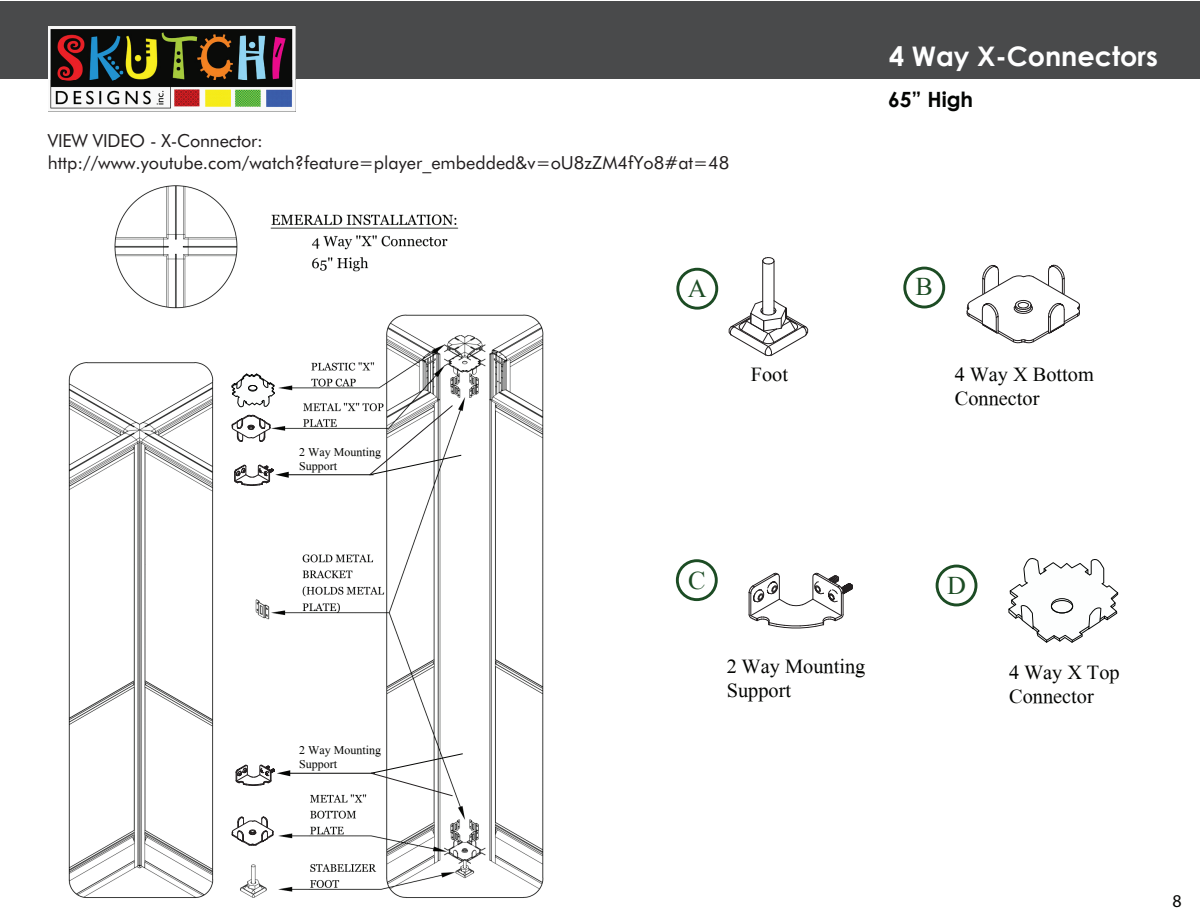
<style>
.page{position:relative;width:1200px;height:915px;background:#fff}
.page>*{position:absolute;margin:0;border:0;box-sizing:border-box;transform-origin:0 0}
.t1{font:700 27px "Century Gothic";color:#fff}
.t2{font:26.1px "Mongolian Baiti";color:#1c4c24}
.t3{font:700 21px "Century Gothic";color:#040503}
.t4{font:20.4px/24.5px "Mongolian Baiti";color:#040503}
.t5{font:18px/21.6px "Futura BT";color:#211d1e}
.t6{font:18px "Myriad Pro";color:#040503}
.t7{font:12px/14.4px "Mongolian Baiti";color:#040503}
</style>
<div class="page">
<div style="left:676px;top:268px;width:42px;height:42px;border:3px solid #1c4c24;border-radius:50%"></div>
<div style="left:903px;top:267px;width:42px;height:41px;border:3px solid #1c4c24;border-radius:50%"></div>
<div style="left:676px;top:559px;width:42px;height:42px;border:3px solid #1c4c24;border-radius:50%"></div>
<div style="left:936px;top:565px;width:41px;height:41px;border:3px solid #1c4c24;border-radius:50%"></div>
<hr style="left:762px;top:260px;width:1px;height:53px;background:#231f20">
<hr style="left:774px;top:261px;width:1px;height:53px;background:#231f20">
<svg style="left:762px;top:257px;width:13px;height:8px"></svg>
<svg style="left:728px;top:300px;width:81px;height:57px"></svg>
<svg style="left:748px;top:572px;width:105px;height:57px"></svg>
<svg style="left:1008px;top:558px;width:111px;height:85px"></svg>
<div style="left:1051px;top:598px;width:22px;height:15px;border:1px solid #050706;border-radius:50%"></div>
<div style="left:1051px;top:600px;width:22px;height:13px;border:1px solid #050706;border-radius:50%"></div>
<svg style="left:966px;top:264px;width:114px;height:80px"></svg>
<img style="left:68px;top:185px;width:476px;height:713px">
<div style="left:0;top:2px;width:1200px;height:78px;background:#494a4b"></div>
<div style="left:224px;top:804px;width:50px;height:48px;background:#fff"></div>
<svg style="left:207px;top:816px;width:67px;height:34px"></svg>
<div style="left:224px;top:363px;width:52px;height:48px;background:#fff"></div>
<div style="left:226px;top:414px;width:46px;height:48px;background:#fff"></div>
<svg style="left:231px;top:354px;width:45px;height:88px"></svg>
<svg style="left:234px;top:460px;width:55px;height:26px"></svg>
<hr style="left:288px;top:474px;width:86px;height:1px;background:#040503">
<svg style="left:235px;top:760px;width:55px;height:26px"></svg>
<hr style="left:290px;top:773px;width:85px;height:1px;background:#040503">
<svg style="left:369px;top:405px;width:93px;height:71px"></svg>
<svg style="left:370px;top:753px;width:94px;height:44px"></svg>
<img style="left:48px;top:26px;width:248px;height:86px">
<p class="t5" style="left:48px;top:130px;width:683px">VIEW VIDEO - X-Connector: http://www.youtube.com/watch?feature=player_embedded&amp;v=oU8zZM4fYo8#at=48</p>
<h1 class="t1" style="left:889px;top:36px;width:270px">4 Way X-Connectors</h1>
<p class="t3" style="left:888px;top:83px;width:87px">65” High</p>
<h2 class="t2" style="left:688px;top:274px;width:20px">A</h2>
<h2 class="t2" style="left:916px;top:273px;width:19px">B</h2>
<p class="t7" style="left:299px;top:444px;width:83px">2 Way Mounting<br>Support</p>
<p class="t7" style="left:299px;top:743px;width:83px">2 Way Mounting<br>Support</p>
<p class="t4" style="left:751px;top:362px;width:39px">Foot</p>
<p class="t4" style="left:955px;top:362px;width:141px">4 Way X Bottom<br>Connector</p>
<h2 class="t2" style="left:688px;top:566px;width:19px">C</h2>
<h2 class="t2" style="left:947px;top:572px;width:20px">D</h2>
<p class="t4" style="left:727px;top:654px;width:140px">2 Way Mounting<br>Support</p>
<p class="t4" style="left:1009px;top:660px;width:112px">4 Way X Top<br>Connector</p>
<p class="t6" style="left:1172px;top:890px;width:11px">8</p>
</div>
